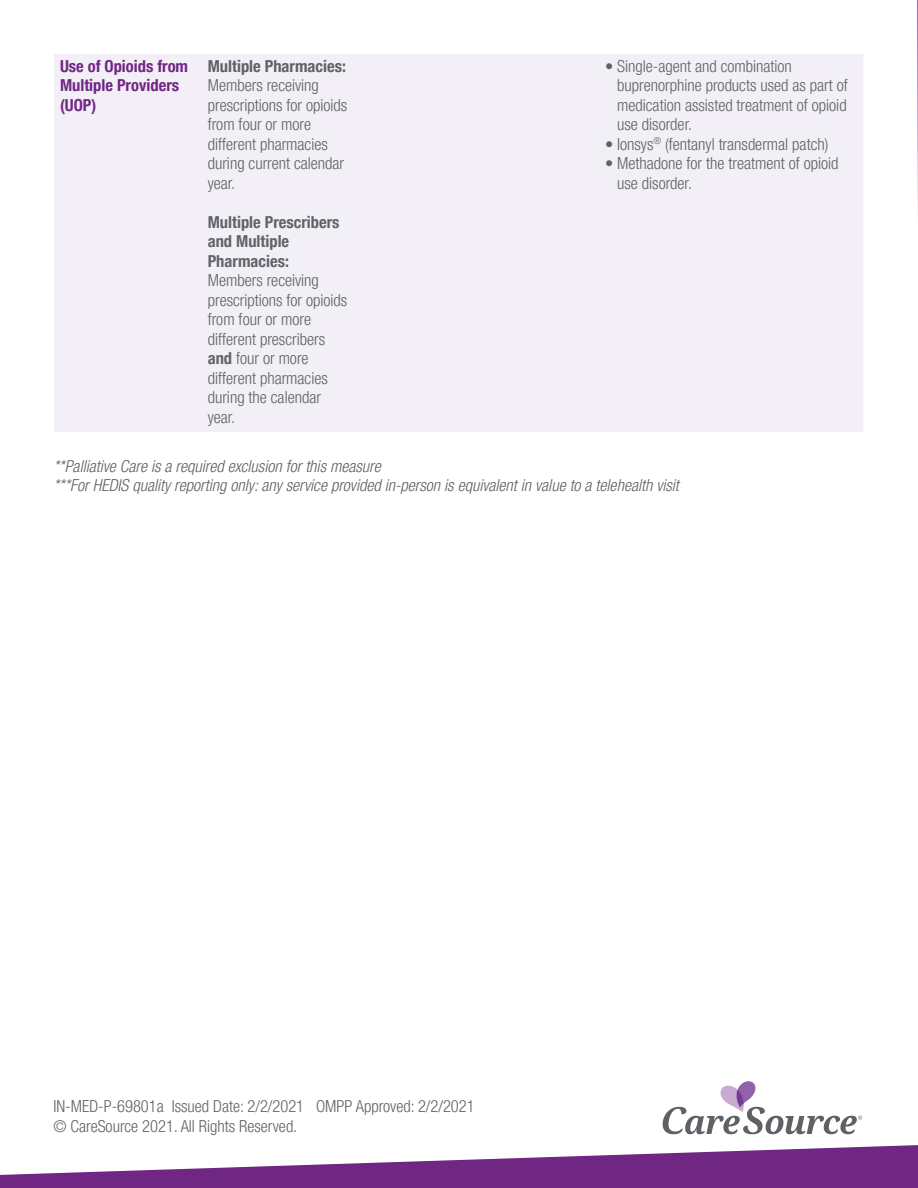
<style>
.page{position:relative;width:918px;height:1188px;background:#fff}
.page>*{position:absolute;margin:0;border:0;box-sizing:border-box;transform-origin:0 0}
.t1{font:300 condensed 16.5px/19.5px "Helvetica Neue LT Pro";color:#606165}
.t2{font:italic 300 condensed 16.5px/19.5px "Helvetica Neue LT Pro";color:#606165}
.t3{font:300 condensed 16.5px/19.5px "Helvetica Neue LT Pro";color:#626368}
.t4{font:700 condensed 16.5px/19.5px "Helvetica Neue LT Pro";color:#626368}
.t5{font:700 condensed 16.5px/19.5px "Helvetica Neue LT Pro";color:#702784}
.t6{font:700 condensed 16.5px "Helvetica Neue LT Pro";color:#606165}
.s1{font-weight:700;color:#626368}
</style>
<div class="page">
<svg style="left:917px;top:0;width:1px;height:212px"></svg>
<div style="left:54px;top:54px;width:809px;height:378px;background:#f2eff7"></div>
<svg style="left:0;top:1145px;width:918px;height:43px"></svg>
<svg style="left:663px;top:1081px;width:199px;height:53px"></svg>
<p class="t5" style="left:60px;top:56px;width:130px">Use of Opioids from<br>Multiple Providers (UOP)</p>
<p class="t6" style="left:208px;top:56px;width:140px">Multiple Pharmacies:</p>
<p class="t1" style="left:208px;top:76px;width:141px">Members receiving prescriptions for opioids from four or more different pharmacies during current calendar year.</p>
<p class="t4" style="left:208px;top:212px;width:133px">Multiple Prescribers and Multiple<br>Pharmacies:</p>
<p class="t1" style="left:208px;top:271px;width:141px">Members receiving prescriptions for opioids from four or more different prescribers <span class="s1">and</span> four or more different pharmacies during the calendar year.</p>
<p class="t1" style="left:617px;top:56px;width:232px;text-indent:-12px">• Single-agent and combination buprenorphine products used as part of medication assisted treatment of opioid use disorder.</p>
<p class="t1" style="left:605px;top:134px;width:225px">• Ionsys<sup>®</sup> (fentanyl transdermal patch)</p>
<p class="t1" style="left:617px;top:154px;width:223px;text-indent:-12px">• Methadone for the treatment of opioid use disorder.</p>
<p class="t2" style="left:54px;top:456px;width:627px">**Palliative Care is a required exclusion for this measure<br>***For HEDIS quality reporting only: any service provided in-person is equivalent in value to a telehealth visit</p>
<p class="t3" style="left:53px;top:1097px;width:423px">IN-MED-P-69801a Issued Date: 2/2/2021 OMPP Approved: 2/2/2021 © CareSource 2021. All Rights Reserved.</p>
</div>
